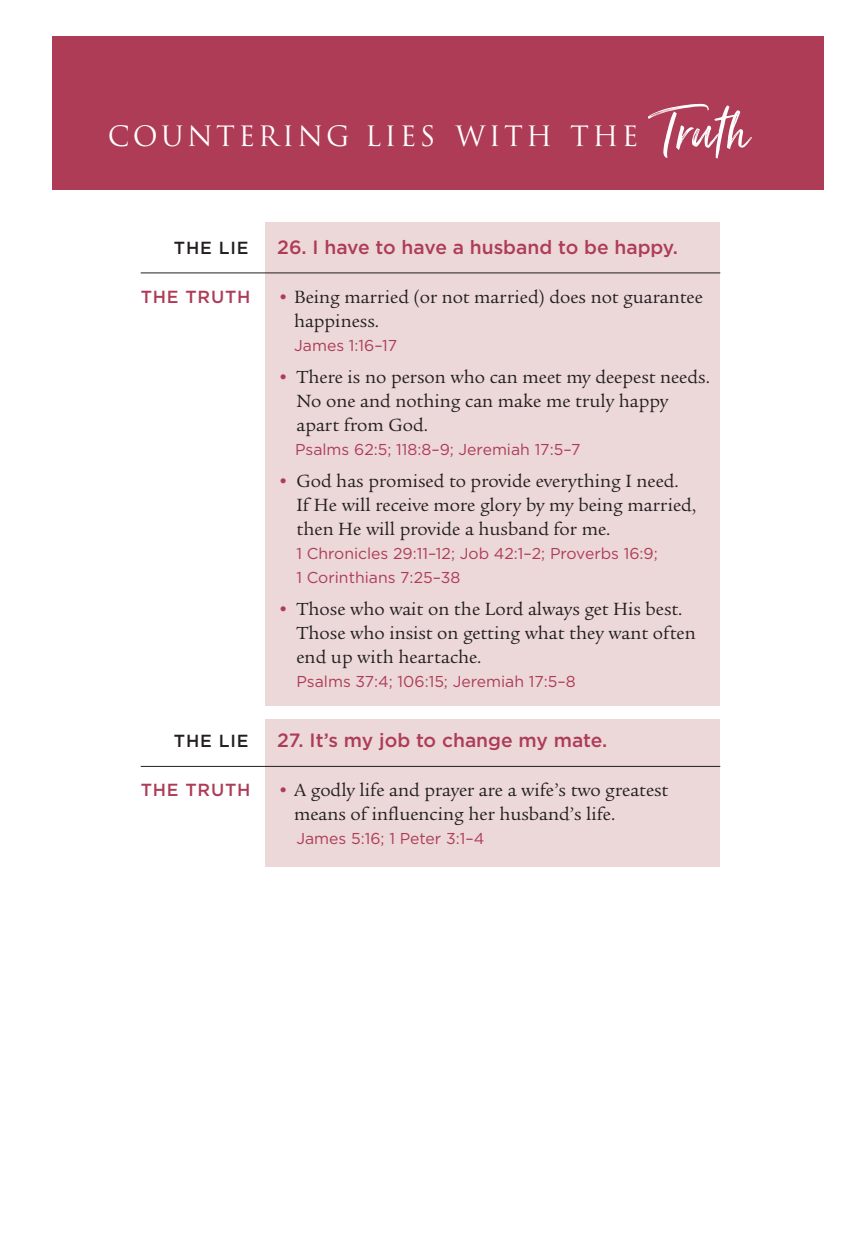
<style>
.page{position:relative;width:861px;height:1239px;background:#fff}
.page>*{position:absolute;margin:0;border:0;box-sizing:border-box;transform-origin:0 0}
.t1{font:76.12px "Just Lovely";color:#fff}
.t2{font:27.3px "Trajan Pro";letter-spacing:.12em;color:#fff}
.t3{font:19.25px/24.2px "Legacy Ser ITC";color:#231f20}
.t4{font:500 19.25px "Gotham";color:#ae3c57}
.t5{font:500 17.5px "Gotham";letter-spacing:.045em;color:#ae3c57}
.t6{font:500 17.5px "Gotham";letter-spacing:.045em;color:#231f20}
.t7{font:15.75px/24.2px "Gotham";color:#ae3c57}
.s1{color:#ae3c57}
</style>
<div class="page">
<div style="left:265px;top:223px;width:455px;height:483px;background:#ecd8d9"></div>
<div style="left:265px;top:719px;width:455px;height:147px;background:#ecd8d9"></div>
<hr style="left:141px;top:273px;width:579px;height:1px;background:#231f20">
<hr style="left:141px;top:766px;width:579px;height:1px;background:#231f20">
<div style="left:52px;top:37px;width:772px;height:153px;background:#ae3c57"></div>
<h2 class="t2" style="left:108px;top:118px;width:532px">COUNTERING LIES WITH THE</h2>
<h1 class="t1" style="left:654px;top:85px;width:96px">Truth</h1>
<p class="t6" style="left:174px;top:238px;width:76px">THE LIE</p>
<p class="t4" style="left:277px;top:236px;width:402px">26. I have to have a husband to be happy.</p>
<p class="t5" style="left:141px;top:287px;width:111px">THE TRUTH</p>
<p class="t3" style="left:294px;top:285px;width:411px;text-indent:-17px"><span class="s1">•</span> Being married (or not married) does not guarantee happiness.</p>
<p class="t7" style="left:294px;top:333px;width:105px">James 1:16–17</p>
<p class="t3" style="left:296px;top:365px;width:415px;text-indent:-19px"><span class="s1">•</span> There is no person who can meet my deepest needs.<br>No one and nothing can make me truly happy apart from God.</p>
<p class="t7" style="left:295px;top:437px;width:287px">Psalms 62:5; 118:8–9; Jeremiah 17:5–7</p>
<p class="t3" style="left:296px;top:469px;width:401px;text-indent:-19px"><span class="s1">•</span> God has promised to provide everything I need.<br>If He will receive more glory by my being married, then He will provide a husband for me.</p>
<p class="t7" style="left:296px;top:541px;width:363px">1 Chronicles 29:11–12; Job 42:1–2; Proverbs 16:9;<br>1 Corinthians 7:25–38</p>
<p class="t3" style="left:296px;top:597px;width:401px;text-indent:-19px"><span class="s1">•</span> Those who wait on the Lord always get His best.<br>Those who insist on getting what they want often end up with heartache.</p>
<p class="t7" style="left:296px;top:669px;width:281px">Psalms 37:4; 106:15; Jeremiah 17:5–8</p>
<p class="t6" style="left:174px;top:731px;width:76px">THE LIE</p>
<p class="t4" style="left:277px;top:730px;width:332px">27. It’s my job to change my mate.</p>
<p class="t5" style="left:141px;top:780px;width:111px">THE TRUTH</p>
<p class="t3" style="left:294px;top:778px;width:376px;text-indent:-17px"><span class="s1">•</span> A godly life and prayer are a wife’s two greatest means of influencing her husband’s life.</p>
<p class="t7" style="left:296px;top:826px;width:189px">James 5:16; 1 Peter 3:1–4</p>
</div>
